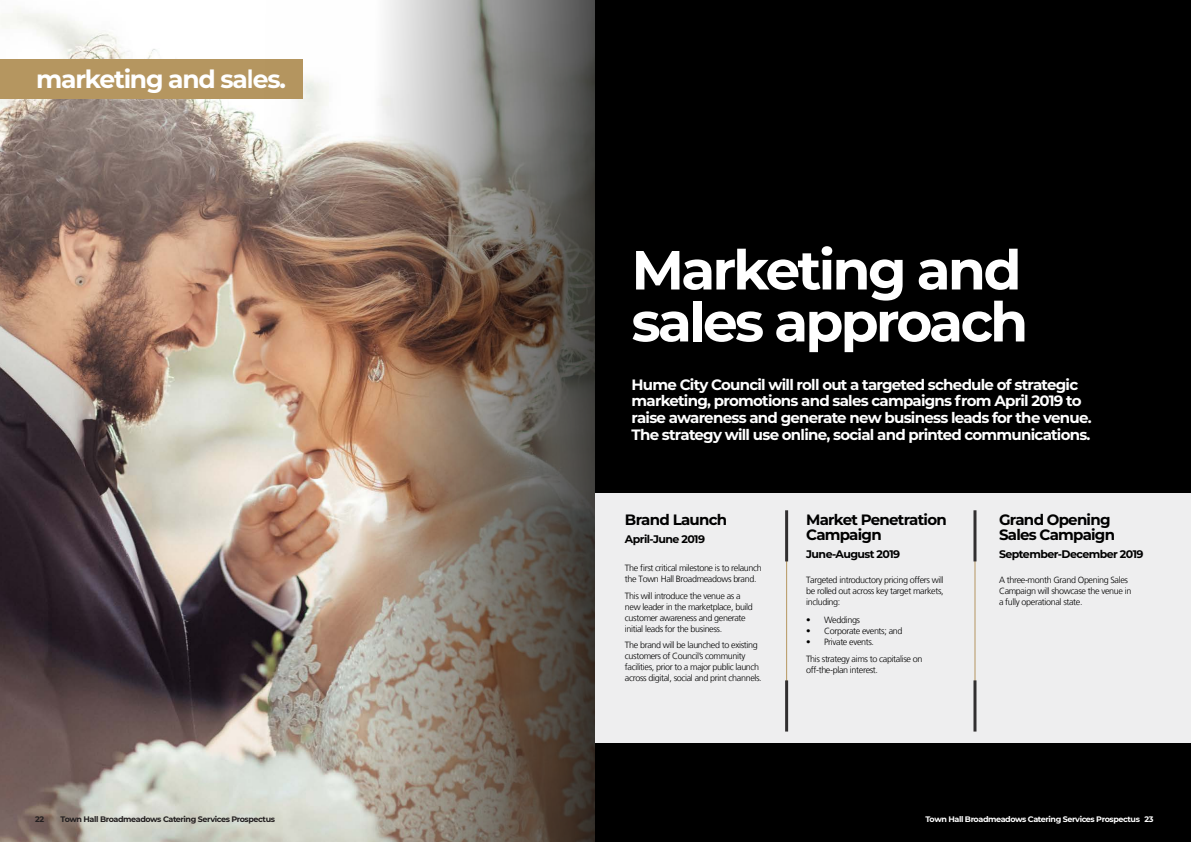
<style>
.page{position:relative;width:1191px;height:842px;background:#fff}
.page>*{position:absolute;margin:0;border:0;box-sizing:border-box;transform-origin:0 0}
.t1{font:700 55px/52px "Montserrat";letter-spacing:-.05em;color:#fff}
.t2{font:700 25px "Montserrat";letter-spacing:-.05em;color:#fff}
.t3{font:700 15px/16.8px "Montserrat";letter-spacing:-.05em;color:#fff}
.t4{font:700 15px/15px "Montserrat";letter-spacing:-.05em;color:#000}
.t5{font:700 11px "Montserrat";letter-spacing:-.05em;color:#000}
.t6{font:300 9px/11px "Frutiger LT";letter-spacing:-.04em;color:#000}
.t7{font:700 8px "Montserrat";letter-spacing:-.05em;color:#231f20}
.t8{font:700 8px "Montserrat";letter-spacing:-.05em;color:#fff}
</style>
<div class="page">
<img style="left:0;top:8px;width:250px;height:834px">
<div style="left:595px;top:530px;width:596px;height:312px;background:#000"></div>
<div style="left:0;top:59px;width:302px;height:40px;background:#b59660"></div>
<img style="left:250px;top:0;width:345px;height:842px">
<div style="left:595px;top:0;width:596px;height:493px;background:#000"></div>
<div style="left:595px;top:493px;width:596px;height:250px;background:#eeeeef"></div>
<hr style="left:786px;top:555px;width:1px;height:139px;background:#b59660">
<hr style="left:974px;top:555px;width:1px;height:139px;background:#b59660">
<hr style="left:785px;top:510px;width:3px;height:51px;background:#312f30">
<hr style="left:973px;top:510px;width:3px;height:51px;background:#312f30">
<hr style="left:785px;top:680px;width:3px;height:51px;background:#312f30">
<hr style="left:973px;top:680px;width:3px;height:51px;background:#312f30">
<h2 class="t2" style="left:36px;top:61px;width:251px">marketing and sales.</h2>
<h1 class="t1" style="left:631px;top:241px;width:398px">Marketing and sales approach</h1>
<p class="t3" style="left:631px;top:375px;width:462px">Hume City Council will roll out a targeted schedule of strategic marketing, promotions and sales campaigns from April 2019 to raise awareness and generate new business leads for the venue.<br>The strategy will use online, social and printed communications.</p>
<h3 class="t4" style="left:625px;top:511px;width:104px">Brand Launch</h3>
<p class="t5" style="left:625px;top:531px;width:82px">April-June 2019</p>
<p class="t6" style="left:625px;top:562px;width:138px">The first critical milestone is to relaunch the Town Hall Broadmeadows brand.</p>
<p class="t6" style="left:625px;top:590px;width:129px">This will introduce the venue as a new leader in the marketplace, build customer awareness and generate initial leads for the business.</p>
<p class="t6" style="left:625px;top:640px;width:138px">The brand will be launched to existing customers of Council’s community facilities, prior to a major public launch across digital, social and print channels.</p>
<h3 class="t4" style="left:806px;top:511px;width:142px">Market Penetration<br>Campaign</h3>
<p class="t5" style="left:806px;top:546px;width:96px">June-August 2019</p>
<p class="t6" style="left:806px;top:574px;width:139px;text-align:justify">Targeted introductory pricing offers will be rolled out across key target markets, including:</p>
<p class="t6" style="left:806px;top:615px;width:55px">• Weddings</p>
<p class="t6" style="left:806px;top:626px;width:98px">• Corporate events; and</p>
<p class="t6" style="left:806px;top:634px;width:118px;line-height:16.7px">• Private events.<br>This strategy aims to capitalise on</p>
<p class="t6" style="left:806px;top:664px;width:73px">off-the-plan interest.</p>
<h3 class="t4" style="left:999px;top:511px;width:118px">Grand Opening<br>Sales Campaign</h3>
<p class="t5" style="left:999px;top:546px;width:146px">September-December 2019</p>
<p class="t6" style="left:999px;top:574px;width:134px">A three-month Grand Opening Sales<br>Campaign will showcase the venue in a fully operational state.</p>
<p class="t7" style="left:35px;top:813px;width:11px">22</p>
<p class="t7" style="left:61px;top:813px;width:216px">Town Hall Broadmeadows Catering Services Prospectus</p>
<p class="t8" style="left:925px;top:813px;width:229px">Town Hall Broadmeadows Catering Services Prospectus 23</p>
</div>
